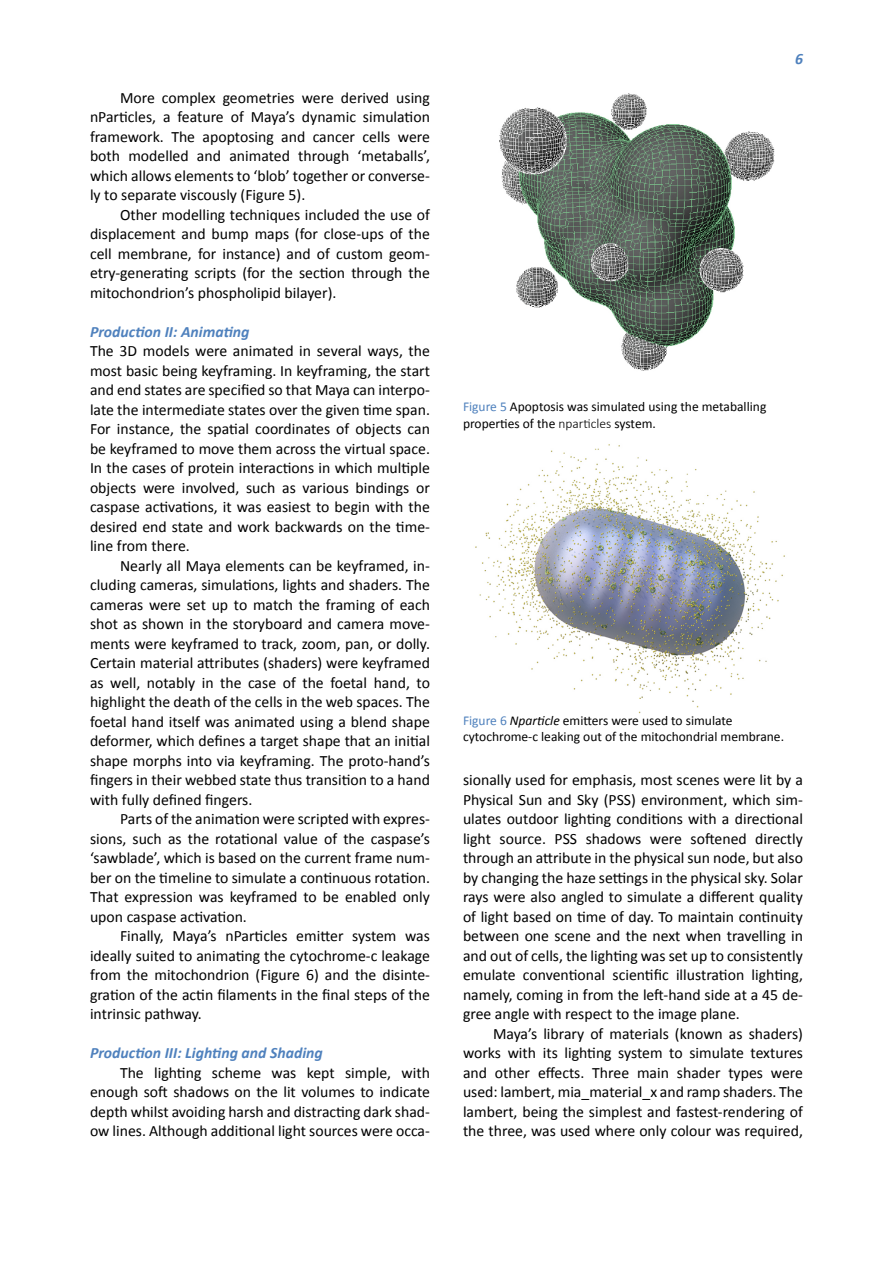
<style>
.page{position:relative;width:893px;height:1263px;background:#fff}
.page>*{position:absolute;margin:0;border:0;box-sizing:border-box;transform-origin:0 0}
.t1{font:15.75px/19.5px "Calibri";color:#000;text-align:justify}
.t2{font:italic 700 15.75px "Calibri";color:#4f81bd}
.t3{font:13.5px/16.2px "Calibri";color:#000}
.s1{color:#4f81bd}
.s2{font-weight:300}
.s3{font-style:italic}
</style>
<div class="page">
<img style="left:475px;top:444px;width:310px;height:270px">
<img style="left:499px;top:93px;width:276px;height:278px">
<p class="t1" style="left:90px;top:88px;width:341px;text-indent:30px">More complex geometries were derived using nParticles, a feature of Maya’s dynamic simulation framework. The apoptosing and cancer cells were both modelled and animated through ‘metaballs’, which allows elements to ‘blob’ together or converse&shy;ly to separate viscously (Figure 5).</p>
<p class="t1" style="left:90px;top:205px;width:341px;text-indent:30px">Other modelling techniques included the use of displacement and bump maps (for close-ups of the cell membrane, for instance) and of custom geom&shy;etry-generating scripts (for the section through the mitochondrion’s phospholipid bilayer).</p>
<p class="t2" style="left:90px;top:322px;width:161px">Production II: Animating</p>
<p class="t1" style="left:90px;top:341px;width:341px">The 3D models were animated in several ways, the most basic being keyframing. In keyframing, the start and end states are specified so that Maya can interpo&shy;late the intermediate states over the given time span.<br>For instance, the spatial coordinates of objects can be keyframed to move them across the virtual space.<br>In the cases of protein interactions in which multiple objects were involved, such as various bindings or caspase activations, it was easiest to begin with the desired end state and work backwards on the time&shy;line from there.</p>
<p class="t1" style="left:90px;top:556px;width:341px;text-indent:30px">Nearly all Maya elements can be keyframed, in&shy;cluding cameras, simulations, lights and shaders. The cameras were set up to match the framing of each shot as shown in the storyboard and camera move&shy;ments were keyframed to track, zoom, pan, or dolly.<br>Certain material attributes (shaders) were keyframed as well, notably in the case of the foetal hand, to highlight the death of the cells in the web spaces. The foetal hand itself was animated using a blend shape deformer, which defines a target shape that an initial shape morphs into via keyframing. The proto-hand’s fingers in their webbed state thus transition to a hand with fully defined fingers.</p>
<p class="t1" style="left:90px;top:809px;width:341px;text-indent:30px">Parts of the animation were scripted with expres&shy;sions, such as the rotational value of the caspase’s ‘sawblade’, which is based on the current frame num&shy;ber on the timeline to simulate a continuous rotation.<br>That expression was keyframed to be enabled only upon caspase activation.</p>
<p class="t1" style="left:90px;top:926px;width:341px;text-indent:30px">Finally, Maya’s nParticles emitter system was ideally suited to animating the cytochrome-c leakage from the mitochondrion (Figure 6) and the disinte&shy;gration of the actin filaments in the final steps of the intrinsic pathway.</p>
<p class="t2" style="left:90px;top:1043px;width:234px">Production III: Lighting and Shading</p>
<p class="t1" style="left:90px;top:1063px;width:341px;text-indent:30px">The lighting scheme was kept simple, with enough soft shadows on the lit volumes to indicate depth whilst avoiding harsh and distracting dark shad&shy;ow lines. Although additional light sources were occa-</p>
<p class="t2" style="left:795px;top:48px;width:9px">6</p>
<p class="t3" style="left:463px;top:399px;width:305px"><span class="s1">Figure 5</span> Apoptosis was simulated using the metaballing properties of the <span class="s2">nparticles</span> system.</p>
<p class="t3" style="left:463px;top:712px;width:323px"><span class="s1">Figure 6</span> <span class="s3">Nparticle</span> emitters were used to simulate cytochrome-c leaking out of the mitochondrial membrane.</p>
<p class="t1" style="left:463px;top:770px;width:341px">sionally used for emphasis, most scenes were lit by a Physical Sun and Sky (PSS) environment, which sim&shy;ulates outdoor lighting conditions with a directional light source. PSS shadows were softened directly through an attribute in the physical sun node, but also by changing the haze settings in the physical sky. Solar rays were also angled to simulate a different quality of light based on time of day. To maintain continuity between one scene and the next when travelling in and out of cells, the lighting was set up to consistently emulate conventional scientific illustration lighting, namely, coming in from the left-hand side at a 45 de&shy;gree angle with respect to the image plane.</p>
<p class="t1" style="left:463px;top:1024px;width:341px;text-indent:30px">Maya’s library of materials (known as shaders) works with its lighting system to simulate textures and other effects. Three main shader types were used: lambert, mia_material_x and ramp shaders. The lambert, being the simplest and fastest-rendering of the three, was used where only colour was required,</p>
</div>
